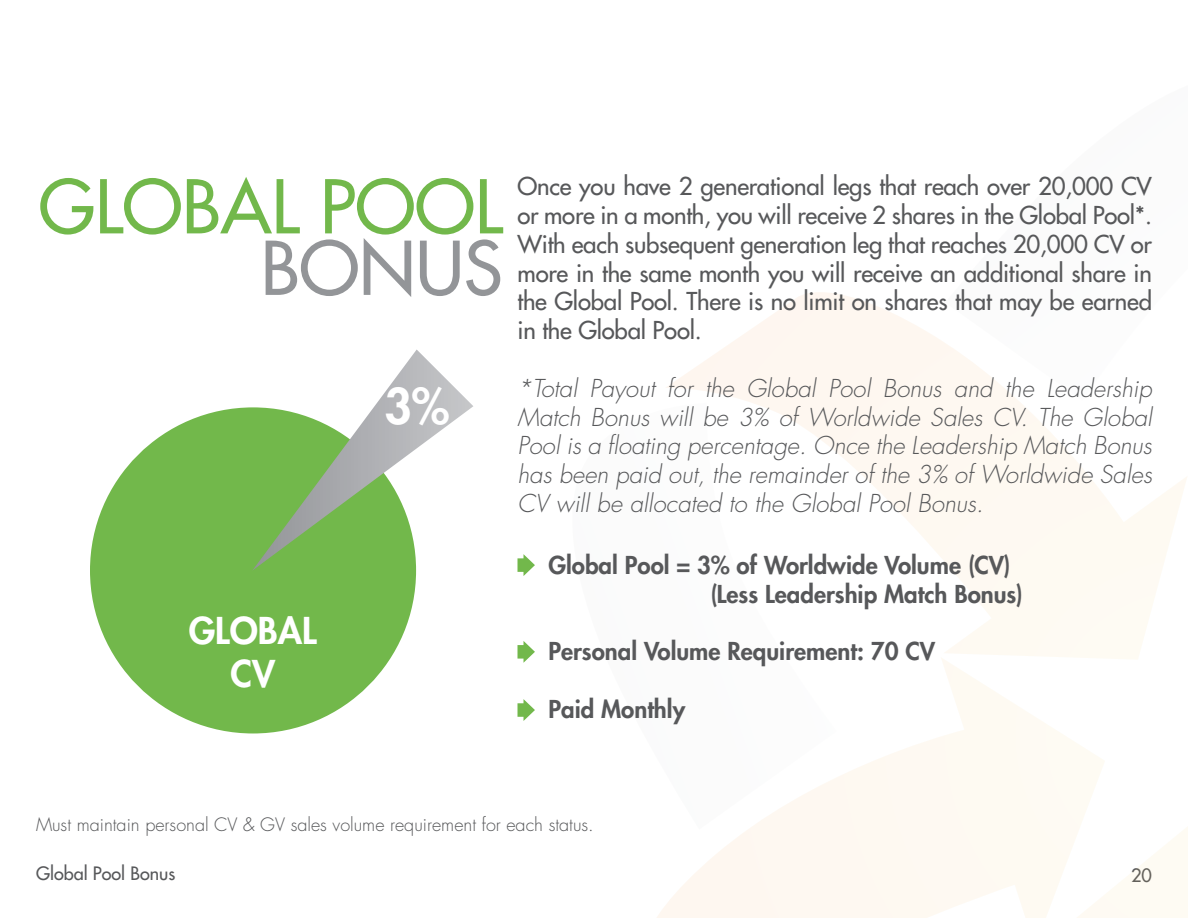
<style>
.page{position:relative;width:1188px;height:918px;background:#fff}
.page>*{position:absolute;margin:0;border:0;box-sizing:border-box;transform-origin:0 0}
.t1{font:500 72px "Futura Std";color:#72b84b}
.t2{font:500 72px "Futura Std";color:#939598}
.t3{font:800 47.85px "Futura Std";color:#fff}
.t4{font:800 36px "Futura Std";color:#fff}
.t5{font:500 24px/28.8px "Futura Std";letter-spacing:-.01em;color:#57585a;text-align:justify}
.t6{font:italic 300 24px/28.8px "Futura Std";color:#57585a;text-align:justify}
.t7{font:800 24px "Futura Std";color:#57585a}
.t8{font:300 18px "Futura Std";color:#57585a}
.t9{font:500 18px "Futura Std";color:#57585a}
</style>
<div class="page">
<svg style="left:1105px;top:827px;width:83px;height:91px"></svg>
<svg style="left:666px;top:292px;width:521px;height:367px"></svg>
<svg style="left:657px;top:657px;width:448px;height:261px"></svg>
<div style="left:90px;top:407px;width:326px;height:326px;background:#72b84b;border-radius:50%"></div>
<svg style="left:252px;top:350px;width:221px;height:221px"></svg>
<svg style="left:518px;top:554px;width:17px;height:22px"></svg>
<svg style="left:518px;top:641px;width:17px;height:22px"></svg>
<svg style="left:518px;top:699px;width:17px;height:22px"></svg>
<p class="t1" style="left:39px;top:162px;width:465px">GLOBAL POOL</p>
<p class="t2" style="left:261px;top:223px;width:243px">BONUS</p>
<p class="t3" style="left:384px;top:376px;width:66px">3%</p>
<p class="t5" style="left:518px;top:172px;width:636px">Once you have 2 generational legs that reach over 20,000 CV or more in a month, you will receive 2 shares in the Global Pool*.<br>With each subsequent generation leg that reaches 20,000 CV or more in the same month you will receive an additional share in the Global Pool. There is no limit on shares that may be earned in the Global Pool.</p>
<p class="t6" style="left:518px;top:374px;width:636px">*Total Payout for the Global Pool Bonus and the Leadership Match Bonus will be 3% of Worldwide Sales CV. The Global Pool is a floating percentage. Once the Leadership Match Bonus has been paid out, the remainder of the 3% of Worldwide Sales CV will be allocated to the Global Pool Bonus.</p>
<p class="t4" style="left:189px;top:608px;width:129px">GLOBAL</p>
<p class="t4" style="left:230px;top:651px;width:46px">CV</p>
<p class="t7" style="left:548px;top:550px;width:464px">Global Pool = 3% of Worldwide Volume (CV)</p>
<p class="t7" style="left:710px;top:579px;width:314px">(Less Leadership Match Bonus)</p>
<p class="t7" style="left:548px;top:636px;width:388px">Personal Volume Requirement: 70 CV</p>
<p class="t7" style="left:548px;top:694px;width:138px">Paid Monthly</p>
<p class="t8" style="left:36px;top:813px;width:559px">Must maintain personal CV &amp; GV sales volume requirement for each status.</p>
<p class="t9" style="left:36px;top:862px;width:141px">Global Pool Bonus</p>
<p class="t9" style="left:1131px;top:864px;width:22px">20</p>
</div>
